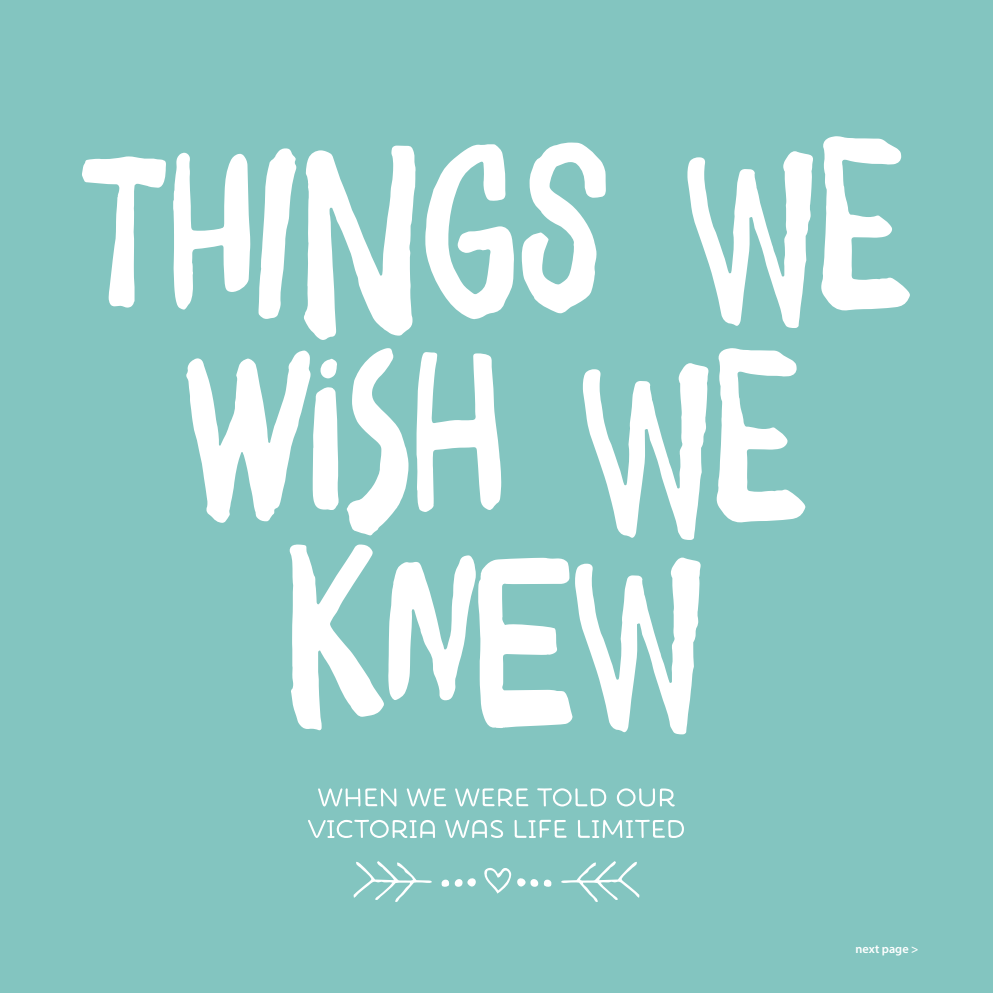
<style>
.page{position:relative;width:993px;height:993px;background:#fff}
.page>*{position:absolute;margin:0;border:0;box-sizing:border-box;transform-origin:0 0}
.t1{font:217px/203px "Daft Brush";color:#fff;text-align:center}
.t2{font:52.5px "Showcase Sans Mini";color:#fff}
.t3{font:600 12.25px "Myriad Pro";color:#fff}
</style>
<div class="page">
<div style="left:0;top:0;width:992px;height:992px;background:#83c5c0"></div>
<svg style="left:561px;top:861px;width:78px;height:41px"></svg>
<svg style="left:353px;top:861px;width:78px;height:41px"></svg>
<svg style="left:441px;top:868px;width:111px;height:25px"></svg>
<p class="t1" style="left:81px;top:130px;width:830px">THINGS WE<br>WISH WE<br>KNEW</p>
<p class="t2" style="left:317px;top:756px;width:359px">When we were told our</p>
<p class="t2" style="left:307px;top:788px;width:379px">Victoria was life limited</p>
<p class="t3" style="left:855px;top:940px;width:64px">next page &gt;</p>
</div>
